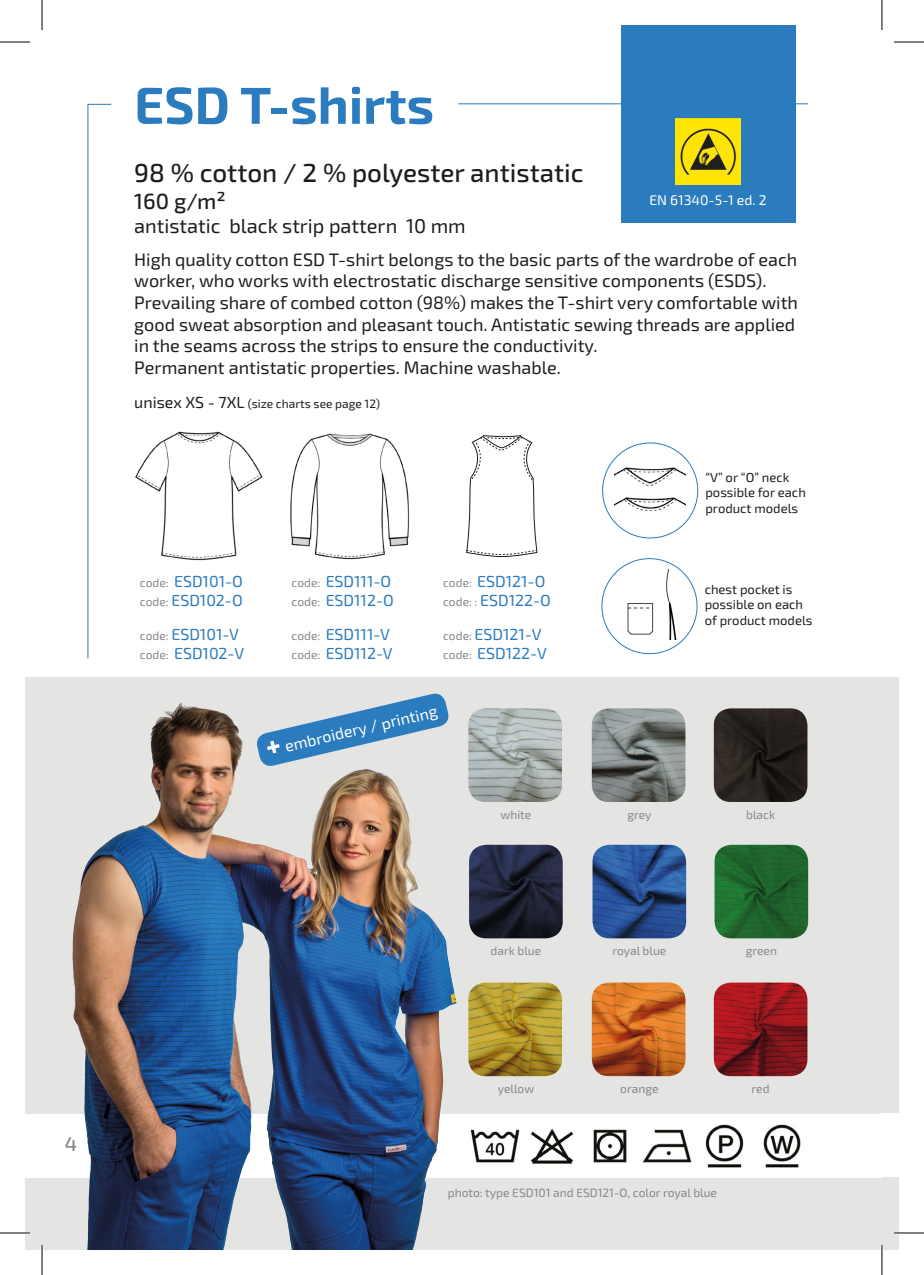
<style>
.page{position:relative;width:924px;height:1275px;background:#fff}
.page>*{position:absolute;margin:0;border:0;box-sizing:border-box;transform-origin:0 0}
.t1{font:700 52px "Exo 2.0";color:#2b7bbf}
.t2{font:500 26px "Exo 2.0";color:#1d1d1b}
.t3{font:500 22px "Exo 2.0";color:#1d1d1b}
.t4{font:20px "Exo 2.0";color:#1d1d1b}
.t5{font:500 20px "Exo 2.0";color:#878787}
.t6{font:18px/21.6px "Exo 2.0";color:#1d1d1b}
.t7{font:16px/19.2px "Exo 2.0";color:#2b7bbf}
.t8{font:16px "Exo 2.0";color:#fff}
.t9{font:14px "Exo 2.0";color:#fff}
.t10{font:13px/15.6px "Exo 2.0";color:#1d1d1b}
.t11{font:12px "Exo 2.0";color:#878787}
.t12{font:12px "Exo 2.0";color:#1d1d1b}
.s1{font-size:16px}
.s2{font-size:12px;color:#878787}
</style>
<div class="page">
<div style="left:621px;top:25px;width:174px;height:197px;background:#2b7bbf"></div>
<div style="left:25px;top:677px;width:856px;height:573px;background:#e4e4e3"></div>
<div style="left:881px;top:677px;width:17px;height:572px;background:#e4e4e3"></div>
<div style="left:25px;top:1113px;width:856px;height:64px;background:#fff"></div>
<div style="left:881px;top:1113px;width:17px;height:64px;background:#fff"></div>
<img style="left:62px;top:702px;width:398px;height:548px">
<img style="left:470px;top:1129px;width:50px;height:34px">
<img style="left:530px;top:1128px;width:44px;height:36px">
<img style="left:593px;top:1129px;width:34px;height:34px">
<img style="left:643px;top:1129px;width:49px;height:34px">
<img style="left:705px;top:1124px;width:39px;height:44px">
<img style="left:763px;top:1124px;width:38px;height:44px">
<img style="left:468px;top:708px;width:93px;height:94px">
<img style="left:469px;top:844px;width:93px;height:94px">
<img style="left:468px;top:982px;width:93px;height:94px">
<img style="left:591px;top:708px;width:94px;height:94px">
<img style="left:592px;top:844px;width:93px;height:94px">
<img style="left:591px;top:982px;width:94px;height:94px">
<img style="left:713px;top:708px;width:94px;height:94px">
<img style="left:714px;top:844px;width:93px;height:94px">
<img style="left:713px;top:982px;width:94px;height:94px">
<img style="left:135px;top:431px;width:128px;height:130px">
<svg style="left:466px;top:435px;width:71px;height:123px"></svg>
<img style="left:290px;top:433px;width:120px;height:127px">
<svg style="left:254px;top:693px;width:196px;height:75px"></svg>
<img style="left:614px;top:454px;width:71px;height:70px">
<img style="left:619px;top:569px;width:60px;height:71px">
<svg style="left:87px;top:103px;width:25px;height:556px"></svg>
<hr style="left:458px;top:103px;width:349px;height:1px;background:#2b7bbf">
<img style="left:675px;top:119px;width:65px;height:65px">
<hr style="left:0;top:1231px;width:30px;height:3px;background:#fff">
<hr style="left:893px;top:1231px;width:30px;height:3px;background:#fff">
<hr style="left:41px;top:1245px;width:2px;height:30px;background:#fff">
<hr style="left:880px;top:1245px;width:2px;height:30px;background:#fff">
<hr style="left:0;top:42px;width:30px;height:1px;background:#000">
<hr style="left:893px;top:42px;width:30px;height:1px;background:#000">
<hr style="left:0;top:1232px;width:30px;height:1px;background:#000">
<hr style="left:893px;top:1232px;width:30px;height:1px;background:#000">
<hr style="left:42px;top:0;width:1px;height:30px;background:#000">
<hr style="left:42px;top:1245px;width:1px;height:30px;background:#000">
<hr style="left:881px;top:0;width:1px;height:30px;background:#000">
<hr style="left:881px;top:1245px;width:1px;height:30px;background:#000">
<p class="t5" style="left:65px;top:1132px;width:14px">4</p>
<h1 class="t1" style="left:134px;top:74px;width:301px">ESD T-shirts</h1>
<h2 class="t2" style="left:134px;top:158px;width:450px">98 % cotton / 2 % polyester antistatic</h2>
<p class="t3" style="left:134px;top:188px;width:93px">160 g/m²</p>
<p class="t4" style="left:134px;top:214px;width:333px">antistatic black strip pattern 10 mm</p>
<p class="t6" style="left:134px;top:249px;width:665px">High quality cotton ESD T-shirt belongs to the basic parts of the wardrobe of each worker, who works with electrostatic discharge sensitive components (ESDS).<br>Prevailing share of combed cotton (98%) makes the T-shirt very comfortable with good sweat absorption and pleasant touch. Antistatic sewing threads are applied in the seams across the strips to ensure the conductivity.<br>Permanent antistatic properties. Machine washable.</p>
<p class="t12" style="left:134px;top:396px;width:247px"><span class="s1">unisex XS - 7XL</span> (size charts see page 12)</p>
<p class="t9" style="left:649px;top:192px;width:119px">EN 61340-5-1 ed. 2</p>
<p class="t7" style="left:140px;top:572px;width:104px"><span class="s2">code:</span> ESD101-O <span class="s2">code:</span> ESD102-O</p>
<p class="t7" style="left:140px;top:625px;width:106px"><span class="s2">code:</span> ESD101-V <span class="s2">code:</span> ESD102-V</p>
<p class="t7" style="left:291px;top:572px;width:104px"><span class="s2">code:</span> ESD111-O <span class="s2">code:</span> ESD112-O</p>
<p class="t7" style="left:291px;top:625px;width:102px"><span class="s2">code:</span> ESD111-V <span class="s2">code:</span> ESD112-V</p>
<p class="t7" style="left:443px;top:572px;width:109px"><span class="s2">code:</span> ESD121-O <span class="s2">code: :</span> ESD122-O</p>
<p class="t7" style="left:443px;top:625px;width:105px"><span class="s2">code:</span> ESD121-V <span class="s2">code:</span> ESD122-V</p>
<p class="t8" style="left:283px;top:737px;width:157px;rotate:-13deg">embroidery / printing</p>
<p class="t10" style="left:705px;top:469px;width:102px">“V” or “O” neck possible for each product models</p>
<p class="t10" style="left:704px;top:581px;width:109px">chest pocket is possible on each of product models</p>
<p class="t11" style="left:500px;top:807px;width:32px">white</p>
<p class="t11" style="left:627px;top:807px;width:26px">grey</p>
<p class="t11" style="left:745px;top:807px;width:30px">black</p>
<p class="t11" style="left:490px;top:943px;width:52px">dark blue</p>
<p class="t11" style="left:612px;top:943px;width:55px">royal blue</p>
<p class="t11" style="left:745px;top:943px;width:33px">green</p>
<p class="t11" style="left:497px;top:1081px;width:38px">yellow</p>
<p class="t11" style="left:620px;top:1081px;width:40px">orange</p>
<p class="t11" style="left:751px;top:1081px;width:19px">red</p>
<p class="t11" style="left:447px;top:1186px;width:271px">photo: type ESD101 and ESD121-O, color royal blue</p>
</div>
